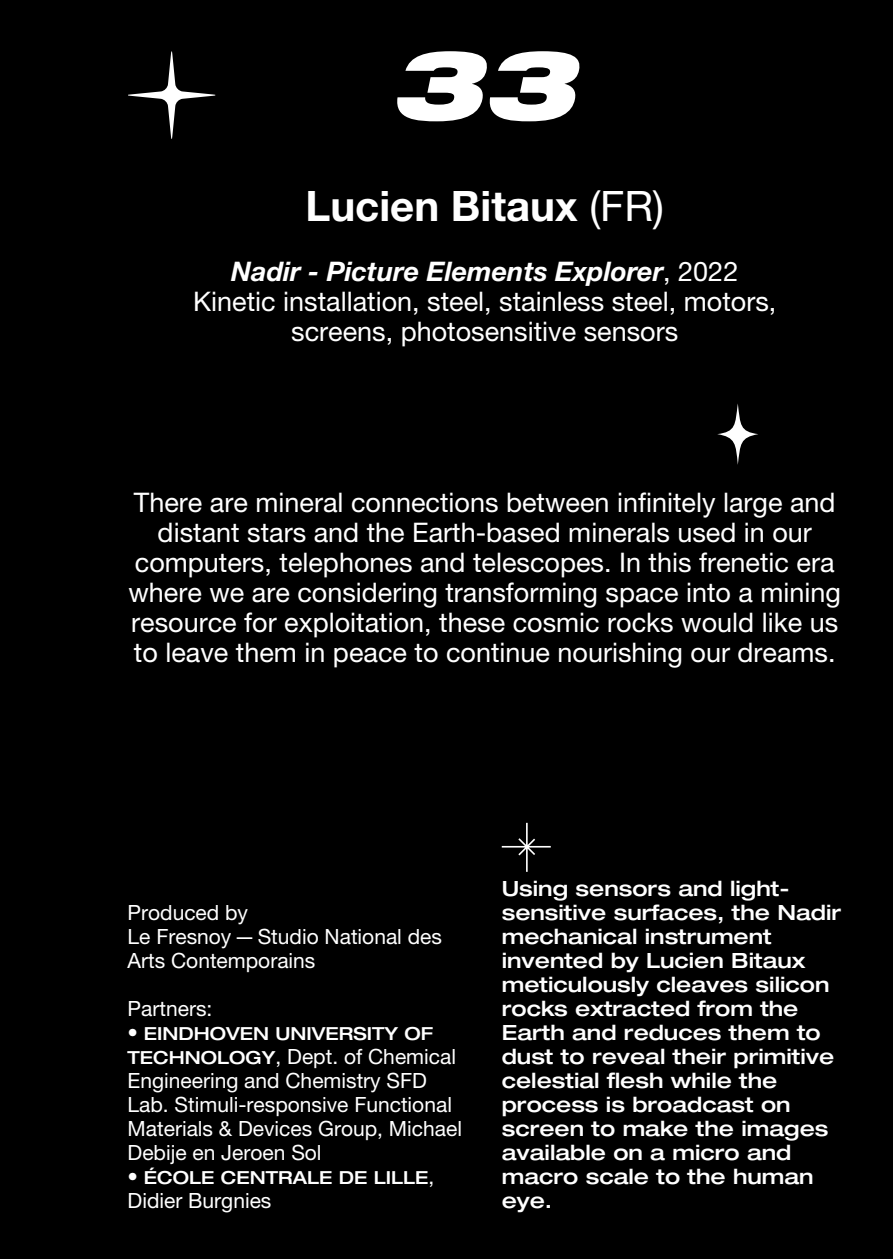
<style>
.page{position:relative;width:893px;height:1259px;background:#000}
.page>*{position:absolute;margin:0;border:0;box-sizing:border-box;transform-origin:0 0}
.t1{font:italic 900 expanded 96px "Helvetica Neue LT Pro";color:#fff}
.t2{font:700 42px "Helvetica Neue LT Pro";color:#fff}
.t3{font:27px/30px "Helvetica Neue LT Pro";color:#fff;text-align:center}
.t4{font:500 expanded 21px/24px "Helvetica Neue LT Pro";color:#fff}
.t5{font:21px/24px "Helvetica Neue LT Pro";color:#fff}
.t6{font:500 expanded 18px "Helvetica Neue LT Pro";color:#fff}
.s1{font-weight:400}
.s2{font-weight:700;font-style:italic}
.s3{font-weight:400;font-stretch:normal;font-size:21px}
.s4{font-weight:500;font-stretch:expanded;font-size:18px}
</style>
<div class="page">
<svg style="left:502px;top:823px;width:49px;height:49px"></svg>
<svg style="left:128px;top:51px;width:88px;height:88px"></svg>
<svg style="left:717px;top:403px;width:41px;height:62px"></svg>
<h1 class="t1" style="left:389px;top:23px;width:187px">33</h1>
<h2 class="t2" style="left:305px;top:180px;width:360px">Lucien Bitaux <span class="s1">(FR)</span></h2>
<p class="t3" style="left:193px;top:256px;width:585px"><span class="s2">Nadir - Picture Elements Explorer</span>, 2022<br>Kinetic installation, steel, stainless steel, motors, screens, photosensitive sensors</p>
<p class="t3" style="left:128px;top:487px;width:714px">There are mineral connections between infinitely large and distant stars and the Earth-based minerals used in our computers, telephones and telescopes. In this frenetic era where we are considering transforming space into a mining resource for exploitation, these cosmic rocks would like us to leave them in peace to continue nourishing our dreams.</p>
<p class="t5" style="left:128px;top:900px;width:316px">Produced by<br>Le Fresnoy—Studio National des<br>Arts Contemporains</p>
<p class="t5" style="left:128px;top:996px;width:86px">Partners:</p>
<p class="t6" style="left:128px;top:1022px;width:307px"><span class="s3">•</span> EINDHOVEN UNIVERSITY OF</p>
<p class="t5" style="left:128px;top:1044px;width:336px"><span class="s4">TECHNOLOGY</span>, Dept. of Chemical<br>Engineering and Chemistry SFD<br>Lab. Stimuli-responsive Functional<br>Materials &amp; Devices Group, Michael<br>Debije en Jeroen Sol</p>
<p class="t6" style="left:128px;top:1166px;width:308px"><span class="s3">•</span> ÉCOLE CENTRALE DE LILLE<span class="s3">,</span></p>
<p class="t5" style="left:128px;top:1188px;width:145px">Didier Burgnies</p>
<p class="t4" style="left:502px;top:876px;width:341px">Using sensors and light&shy;sensitive surfaces, the Nadir mechanical instrument invented by Lucien Bitaux meticulously cleaves silicon rocks extracted from the<br>Earth and reduces them to dust to reveal their primitive celestial flesh while the process is broadcast on screen to make the images available on a micro and macro scale to the human eye.</p>
</div>
